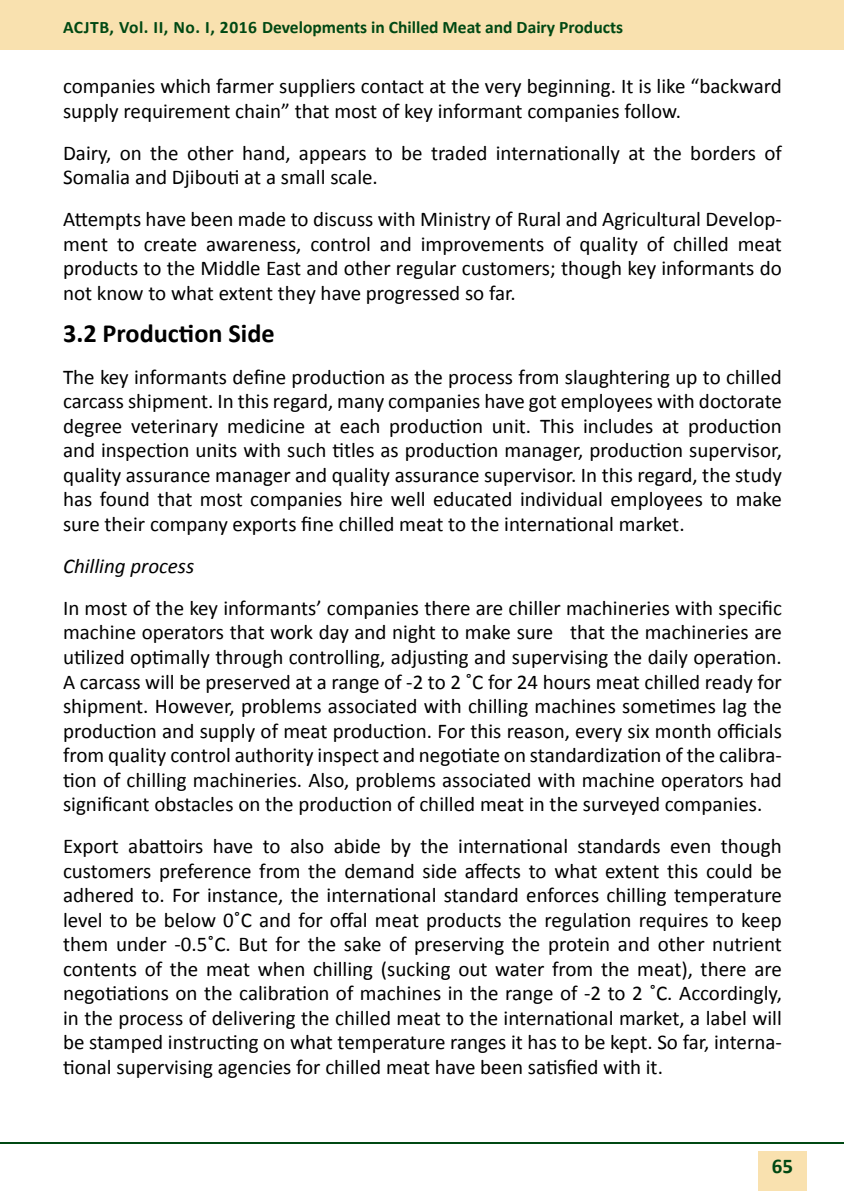
<style>
.page{position:relative;width:844px;height:1191px;background:#fff}
.page>*{position:absolute;margin:0;border:0;box-sizing:border-box;transform-origin:0 0}
.t1{font:700 26.25px "Calibri";color:#000}
.t2{font:21px/24.5px "Calibri";color:#000;text-align:justify}
.t3{font:italic 21px "Calibri";color:#000}
.t4{font:700 21px "Calibri";color:#004813}
.t5{font:700 17.5px "Calibri";color:#004813}
</style>
<div class="page">
<hr style="left:0;top:1142px;width:843px;height:2px;background:#004813">
<div style="left:758px;top:1151px;width:48px;height:40px;background:#f9e1af"></div>
<div style="left:0;top:0;width:843px;height:50px;background:#f9e1af"></div>
<p class="t5" style="left:63px;top:16px;width:561px">ACJTB, Vol. II, No. I, 2016 Developments in Chilled Meat and Dairy Products</p>
<p class="t2" style="left:63px;top:74px;width:720px">companies which farmer suppliers contact at the very beginning. It is like “backward supply requirement chain” that most of key informant companies follow.</p>
<p class="t2" style="left:63px;top:141px;width:720px">Dairy, on the other hand, appears to be traded internationally at the borders of<br>Somalia and Djibouti at a small scale.</p>
<p class="t2" style="left:63px;top:207px;width:720px">Attempts have been made to discuss with Ministry of Rural and Agricultural Develop&shy;ment to create awareness, control and improvements of quality of chilled meat products to the Middle East and other regular customers; though key informants do not know to what extent they have progressed so far.</p>
<p class="t1" style="left:63px;top:316px;width:213px">3.2 Production Side</p>
<p class="t2" style="left:63px;top:365px;width:720px">The key informants define production as the process from slaughtering up to chilled carcass shipment. In this regard, many companies have got employees with doctorate degree veterinary medicine at each production unit. This includes at production and inspection units with such titles as production manager, production supervisor, quality assurance manager and quality assurance supervisor. In this regard, the study has found that most companies hire well educated individual employees to make sure their company exports fine chilled meat to the international market.</p>
<p class="t3" style="left:63px;top:551px;width:133px">Chilling process</p>
<p class="t2" style="left:63px;top:596px;width:720px">In most of the key informants’ companies there are chiller machineries with specific machine operators that work day and night to make sure that the machineries are utilized optimally through controlling, adjusting and supervising the daily operation.<br>A carcass will be preserved at a range of -2 to 2 ˚C for 24 hours meat chilled ready for shipment. However, problems associated with chilling machines sometimes lag the production and supply of meat production. For this reason, every six month officials from quality control authority inspect and negotiate on standardization of the calibra&shy;tion of chilling machineries. Also, problems associated with machine operators had significant obstacles on the production of chilled meat in the surveyed companies.</p>
<p class="t2" style="left:63px;top:834px;width:720px">Export abattoirs have to also abide by the international standards even though customers preference from the demand side affects to what extent this could be adhered to. For instance, the international standard enforces chilling temperature level to be below 0˚C and for offal meat products the regulation requires to keep them under -0.5˚C. But for the sake of preserving the protein and other nutrient contents of the meat when chilling (sucking out water from the meat), there are negotiations on the calibration of machines in the range of -2 to 2 ˚C. Accordingly, in the process of delivering the chilled meat to the international market, a label will be stamped instructing on what temperature ranges it has to be kept. So far, interna&shy;tional supervising agencies for chilled meat have been satisfied with it.</p>
<p class="t4" style="left:771px;top:1152px;width:23px">65</p>
</div>
